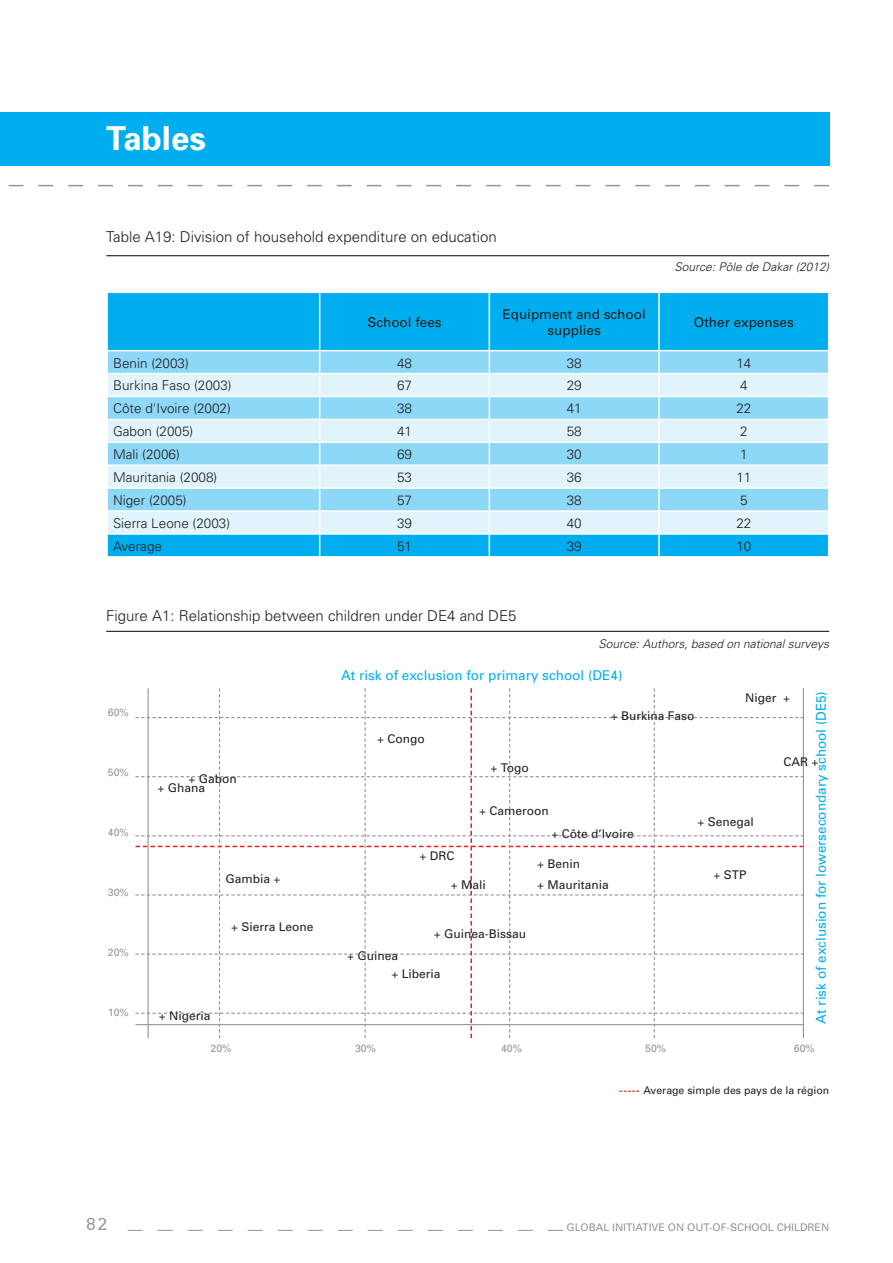
<style>
.page{position:relative;width:893px;height:1263px;background:#fff}
.page>*{position:absolute;margin:0;border:0;box-sizing:border-box;transform-origin:0 0}
.t1{font:700 33px "Univers";color:#fff}
.t2{font:19.5px "Courier";color:#939598}
.t3{font:300 15px "Univers";color:#231f20}
.t4{font:300 13.5px "Univers";color:#231f20}
.t5{font:13.5px "Univers";color:#00aeef}
.t6{font:13.5px/16.2px "Univers";color:#231f20;text-align:center}
.t7{font:12px "Univers";color:#231f20}
.t8{font:italic 300 12px "Univers";color:#231f20}
.t9{font:10.5px "Univers";color:#939598}
.t10{font:10.5px "Univers";color:#231f20}
.s1{font-weight:700;color:#ee1d23}
</style>
<div class="page">
<svg style="left:128px;top:1230px;width:435px;height:1px"></svg>
<div style="left:108px;top:293px;width:720px;height:263px;background:#00aeef"></div>
<svg style="left:108px;top:351px;width:720px;height:22px;fill:#8dd7f7"></svg>
<svg style="left:108px;top:374px;width:720px;height:159px;fill:#e1f4fc"></svg>
<hr style="left:106px;top:510px;width:214px;height:2px;background:#fff">
<hr style="left:320px;top:510px;width:169px;height:2px;background:#fff">
<hr style="left:489px;top:510px;width:170px;height:2px;background:#fff">
<hr style="left:659px;top:510px;width:170px;height:2px;background:#fff">
<hr style="left:658px;top:512px;width:2px;height:21px;background:#fff">
<hr style="left:106px;top:533px;width:214px;height:2px;background:#fff">
<hr style="left:320px;top:533px;width:169px;height:2px;background:#fff">
<hr style="left:489px;top:533px;width:170px;height:2px;background:#fff">
<hr style="left:659px;top:533px;width:170px;height:2px;background:#fff">
<hr style="left:658px;top:535px;width:2px;height:21px;background:#fff">
<hr style="left:106px;top:350px;width:214px;height:1px;background:#fff">
<hr style="left:319px;top:293px;width:1px;height:57px;background:#fff">
<hr style="left:320px;top:350px;width:169px;height:1px;background:#fff">
<hr style="left:489px;top:293px;width:1px;height:57px;background:#fff">
<hr style="left:489px;top:350px;width:170px;height:1px;background:#fff">
<hr style="left:658px;top:293px;width:2px;height:57px;background:#fff">
<hr style="left:659px;top:350px;width:170px;height:1px;background:#fff">
<hr style="left:106px;top:373px;width:214px;height:1px;background:#fff">
<hr style="left:106px;top:419px;width:214px;height:1px;background:#fff">
<hr style="left:106px;top:487px;width:214px;height:2px;background:#fff">
<hr style="left:320px;top:373px;width:169px;height:1px;background:#fff">
<hr style="left:320px;top:419px;width:169px;height:1px;background:#fff">
<hr style="left:320px;top:487px;width:169px;height:2px;background:#fff">
<hr style="left:489px;top:373px;width:170px;height:1px;background:#fff">
<hr style="left:489px;top:419px;width:170px;height:1px;background:#fff">
<hr style="left:489px;top:487px;width:170px;height:2px;background:#fff">
<hr style="left:658px;top:374px;width:2px;height:22px;background:#fff">
<hr style="left:658px;top:420px;width:2px;height:22px;background:#fff">
<hr style="left:658px;top:443px;width:2px;height:21px;background:#fff">
<hr style="left:658px;top:489px;width:2px;height:21px;background:#fff">
<hr style="left:659px;top:373px;width:170px;height:1px;background:#fff">
<hr style="left:659px;top:419px;width:170px;height:1px;background:#fff">
<hr style="left:659px;top:487px;width:170px;height:2px;background:#fff">
<hr style="left:106px;top:396px;width:214px;height:1px;background:#fff">
<hr style="left:106px;top:442px;width:214px;height:1px;background:#fff">
<hr style="left:106px;top:464px;width:214px;height:2px;background:#fff">
<svg style="left:319px;top:351px;width:1px;height:205px"></svg>
<hr style="left:320px;top:396px;width:169px;height:1px;background:#fff">
<hr style="left:320px;top:442px;width:169px;height:1px;background:#fff">
<hr style="left:320px;top:464px;width:169px;height:2px;background:#fff">
<svg style="left:489px;top:351px;width:1px;height:205px"></svg>
<hr style="left:489px;top:396px;width:170px;height:1px;background:#fff">
<hr style="left:489px;top:442px;width:170px;height:1px;background:#fff">
<hr style="left:489px;top:464px;width:170px;height:2px;background:#fff">
<hr style="left:658px;top:351px;width:2px;height:22px;background:#fff">
<hr style="left:658px;top:397px;width:2px;height:22px;background:#fff">
<hr style="left:658px;top:466px;width:2px;height:21px;background:#fff">
<hr style="left:659px;top:396px;width:170px;height:1px;background:#fff">
<hr style="left:659px;top:442px;width:170px;height:1px;background:#fff">
<hr style="left:659px;top:464px;width:170px;height:2px;background:#fff">
<hr style="left:106px;top:255px;width:723px;height:1px;background:#231f20">
<svg style="left:135px;top:688px;width:669px;height:350px"></svg>
<hr style="left:106px;top:631px;width:723px;height:1px;background:#231f20">
<div style="left:0;top:113px;width:829px;height:53px;background:#00aeef"></div>
<svg style="left:8px;top:185px;width:821px;height:1px"></svg>
<h1 class="t1" style="left:106px;top:117px;width:101px">Tables</h1>
<p class="t3" style="left:106px;top:227px;width:392px">Table A19: Division of household expenditure on education</p>
<p class="t8" style="left:674px;top:260px;width:156px">Source: Pôle de Dakar (2012)</p>
<p class="t6" style="left:367px;top:314px;width:76px">School fees</p>
<p class="t6" style="left:503px;top:306px;width:145px">Equipment and school supplies</p>
<p class="t6" style="left:694px;top:314px;width:101px">Other expenses</p>
<p class="t4" style="left:113px;top:355px;width:77px">Benin (2003)</p>
<p class="t4" style="left:397px;top:355px;width:17px">48</p>
<p class="t4" style="left:567px;top:355px;width:17px">38</p>
<p class="t4" style="left:736px;top:355px;width:17px">14</p>
<p class="t4" style="left:113px;top:378px;width:120px">Burkina Faso (2003)</p>
<p class="t4" style="left:397px;top:378px;width:17px">67</p>
<p class="t4" style="left:567px;top:378px;width:17px">29</p>
<p class="t4" style="left:740px;top:378px;width:9px">4</p>
<p class="t4" style="left:113px;top:400px;width:119px">Côte d'Ivoire (2002)</p>
<p class="t4" style="left:397px;top:400px;width:17px">38</p>
<p class="t4" style="left:567px;top:400px;width:17px">41</p>
<p class="t4" style="left:736px;top:400px;width:17px">22</p>
<p class="t4" style="left:113px;top:423px;width:82px">Gabon (2005)</p>
<p class="t4" style="left:397px;top:423px;width:17px">41</p>
<p class="t4" style="left:567px;top:423px;width:17px">58</p>
<p class="t4" style="left:740px;top:423px;width:9px">2</p>
<p class="t4" style="left:113px;top:446px;width:68px">Mali (2006)</p>
<p class="t4" style="left:397px;top:446px;width:17px">69</p>
<p class="t4" style="left:567px;top:446px;width:17px">30</p>
<p class="t4" style="left:740px;top:446px;width:9px">1</p>
<p class="t4" style="left:113px;top:469px;width:106px">Mauritania (2008)</p>
<p class="t4" style="left:397px;top:469px;width:17px">53</p>
<p class="t4" style="left:567px;top:469px;width:17px">36</p>
<p class="t4" style="left:736px;top:469px;width:17px">11</p>
<p class="t4" style="left:113px;top:492px;width:75px">Niger (2005)</p>
<p class="t4" style="left:397px;top:492px;width:17px">57</p>
<p class="t4" style="left:567px;top:492px;width:17px">38</p>
<p class="t4" style="left:740px;top:492px;width:9px">5</p>
<p class="t4" style="left:113px;top:515px;width:119px">Sierra Leone (2003)</p>
<p class="t4" style="left:397px;top:515px;width:17px">39</p>
<p class="t4" style="left:567px;top:515px;width:17px">40</p>
<p class="t4" style="left:736px;top:515px;width:17px">22</p>
<p class="t4" style="left:113px;top:538px;width:51px">Average</p>
<p class="t4" style="left:397px;top:538px;width:17px">51</p>
<p class="t4" style="left:567px;top:538px;width:17px">39</p>
<p class="t4" style="left:736px;top:538px;width:17px">10</p>
<p class="t3" style="left:106px;top:606px;width:412px">Figure A1: Relationship between children under DE4 and DE5</p>
<p class="t8" style="left:598px;top:636px;width:232px">Source: Authors, based on national surveys</p>
<p class="t5" style="left:341px;top:667px;width:283px">At risk of exclusion for primary school (DE4)</p>
<p class="t9" style="left:108px;top:705px;width:23px">60%</p>
<p class="t9" style="left:108px;top:765px;width:23px">50%</p>
<p class="t9" style="left:108px;top:825px;width:23px">40%</p>
<p class="t9" style="left:108px;top:885px;width:23px">30%</p>
<p class="t9" style="left:108px;top:945px;width:23px">20%</p>
<p class="t9" style="left:108px;top:1005px;width:23px">10%</p>
<p class="t7" style="left:189px;top:771px;width:50px">+ Gabon</p>
<p class="t7" style="left:157px;top:780px;width:49px">+ Ghana</p>
<p class="t7" style="left:226px;top:872px;width:57px">Gambia +</p>
<p class="t7" style="left:231px;top:919px;width:84px">+ Sierra Leone</p>
<p class="t7" style="left:159px;top:1008px;width:53px">+ N igeria</p>
<p class="t5" style="left:813px;top:1023px;width:334px;rotate:-90deg">At risk of exclusion for lowersecondary school (DE5)</p>
<p class="t7" style="left:745px;top:690px;width:47px">N iger +</p>
<p class="t7" style="left:611px;top:708px;width:85px">+ Burkina Faso</p>
<p class="t7" style="left:377px;top:731px;width:49px">+ Congo</p>
<p class="t7" style="left:783px;top:754px;width:9px">CAR</p>
<p class="t7" style="left:811px;top:754px;width:9px">+</p>
<p class="t7" style="left:490px;top:761px;width:40px">+ Togo</p>
<p class="t7" style="left:479px;top:803px;width:71px">+ Cameroon</p>
<p class="t7" style="left:697px;top:814px;width:58px">+ Senegal</p>
<p class="t7" style="left:551px;top:827px;width:84px">+ Côte d’Ivoire</p>
<p class="t7" style="left:420px;top:849px;width:20px">+ DRC</p>
<p class="t7" style="left:537px;top:856px;width:45px">+ Benin</p>
<p class="t7" style="left:713px;top:867px;width:19px">+ STP</p>
<p class="t7" style="left:451px;top:878px;width:37px">+ Mali</p>
<p class="t7" style="left:537px;top:878px;width:73px">+ Mauritania</p>
<p class="t7" style="left:434px;top:926px;width:94px">+ Guinea-Bissau</p>
<p class="t7" style="left:347px;top:948px;width:53px">+ Guinea</p>
<p class="t7" style="left:391px;top:966px;width:51px">+ Liberia</p>
<p class="t9" style="left:211px;top:1042px;width:23px">20%</p>
<p class="t9" style="left:501px;top:1042px;width:23px">40%</p>
<p class="t9" style="left:645px;top:1042px;width:23px">50%</p>
<p class="t9" style="left:794px;top:1042px;width:23px">60%</p>
<p class="t9" style="left:355px;top:1042px;width:23px">30%</p>
<p class="t10" style="left:619px;top:1084px;width:212px"><span class="s1">-----</span> Average simple des pays de la région</p>
<h2 class="t2" style="left:85px;top:1209px;width:25px">82</h2>
<p class="t9" style="left:567px;top:1221px;width:264px">Global initiative on out-of-school children</p>
</div>
